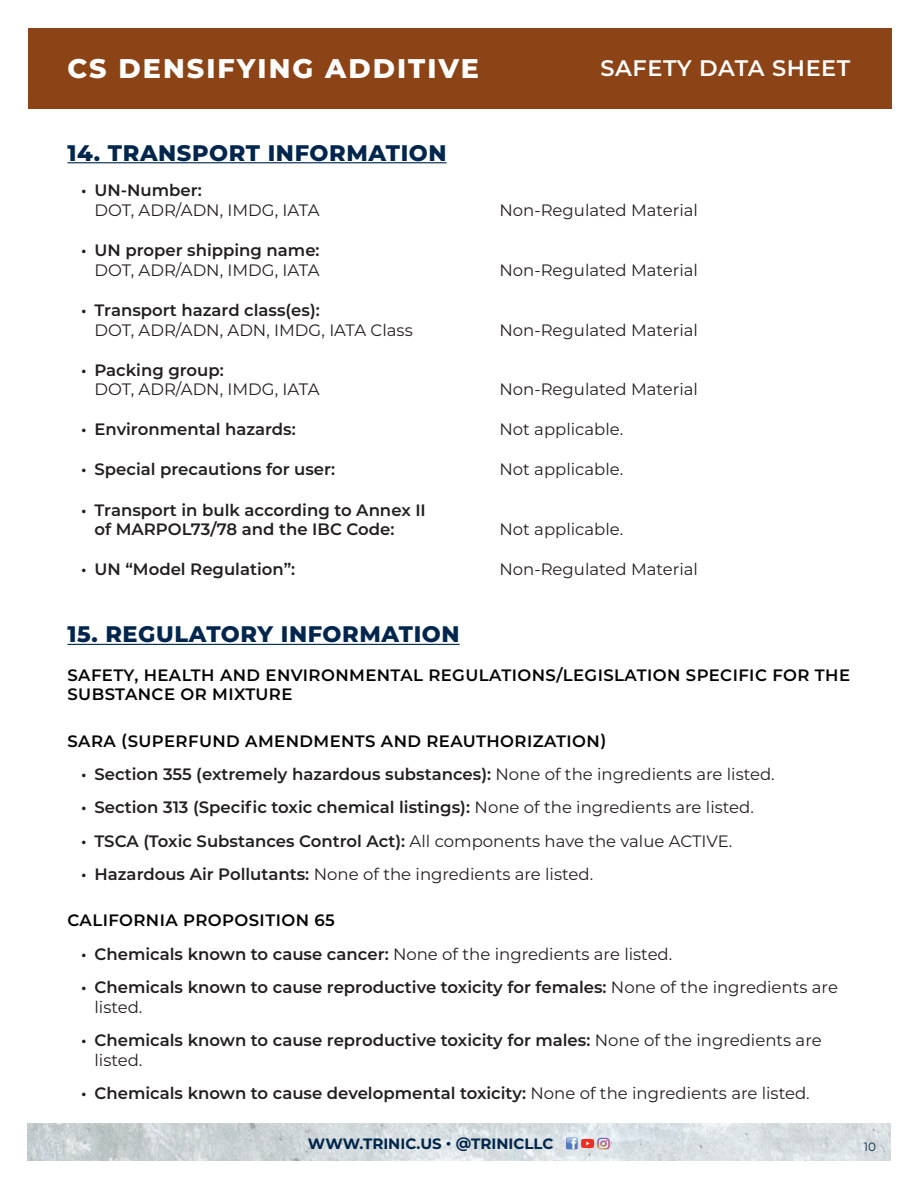
<style>
.page{position:relative;width:918px;height:1188px;background:#fff}
.page>*{position:absolute;margin:0;border:0;box-sizing:border-box;transform-origin:0 0}
.t1{font:800 27px "Montserrat";letter-spacing:.075em;color:#fff}
.t2{font:800 22.5px "Montserrat";letter-spacing:.025em;color:#00264d}
.t3{font:600 22.5px "Montserrat";letter-spacing:.025em;color:#fff}
.t4{font:600 16.5px/19.8px "Montserrat";color:#231f20}
.t5{font:16.5px/19.8px "Montserrat";color:#231f20}
.t6{font:600 16.5px/19.8px "Montserrat";letter-spacing:.025em;color:#040503}
.t7{font:700 15px "Montserrat";color:#00264d}
.t8{font:12px "Montserrat";color:#00264d}
.s1{font-weight:600}
.s2{font-weight:400}
</style>
<div class="page">
<svg style="left:27px;top:1123px;width:864px;height:38px;background:#d4dbdd"></svg>
<svg style="left:566px;top:1138px;width:44px;height:11px"></svg>
<hr style="left:68px;top:162px;width:379px;height:1px;background:#00264d">
<hr style="left:68px;top:644px;width:392px;height:1px;background:#00264d">
<div style="left:28px;top:28px;width:864px;height:81px;background:#8c4316"></div>
<h1 class="t1" style="left:68px;top:49px;width:413px">CS DENSIFYING ADDITIVE</h1>
<h2 class="t3" style="left:600px;top:52px;width:252px">SAFETY DATA SHEET</h2>
<p class="t2" style="left:68px;top:136px;width:381px">14. TRANSPORT INFORMATION</p>
<p class="t5" style="left:94px;top:180px;width:227px;text-indent:-14px"><span class="s1">• UN-Number:<br></span>DOT, ADR/ADN, IMDG, IATA</p>
<p class="t4" style="left:81px;top:239px;width:240px;text-align:right">• UN proper shipping name:<br><span class="s2">DOT, ADR/ADN, IMDG, IATA</span></p>
<p class="t5" style="left:94px;top:299px;width:320px;text-indent:-14px"><span class="s1">• Transport hazard class(es):<br></span>DOT, ADR/ADN, ADN, IMDG, IATA Class</p>
<p class="t5" style="left:94px;top:359px;width:227px;text-indent:-14px"><span class="s1">• Packing group:<br></span>DOT, ADR/ADN, IMDG, IATA</p>
<p class="t5" style="left:499px;top:199px;width:200px">Non-Regulated Material</p>
<p class="t5" style="left:499px;top:259px;width:200px">Non-Regulated Material</p>
<p class="t5" style="left:499px;top:319px;width:200px">Non-Regulated Material</p>
<p class="t5" style="left:499px;top:379px;width:200px">Non-Regulated Material</p>
<p class="t4" style="left:81px;top:419px;width:216px">• Environmental hazards:</p>
<p class="t5" style="left:500px;top:419px;width:125px">Not applicable.</p>
<p class="t4" style="left:81px;top:459px;width:256px">• Special precautions for user:</p>
<p class="t5" style="left:500px;top:459px;width:125px">Not applicable.</p>
<p class="t4" style="left:94px;top:499px;width:333px;text-indent:-14px">• Transport in bulk according to Annex II of MARPOL73/78 and the IBC Code:</p>
<p class="t5" style="left:500px;top:519px;width:125px">Not applicable.</p>
<p class="t4" style="left:81px;top:559px;width:216px">• UN “Model Regulation”:</p>
<p class="t5" style="left:500px;top:559px;width:200px">Non-Regulated Material</p>
<p class="t2" style="left:68px;top:618px;width:394px">15. REGULATORY INFORMATION</p>
<p class="t6" style="left:68px;top:664px;width:784px">SAFETY, HEALTH AND ENVIRONMENTAL REGULATIONS/LEGISLATION SPECIFIC FOR THE<br>SUBSTANCE OR MIXTURE</p>
<p class="t6" style="left:68px;top:730px;width:540px">SARA (SUPERFUND AMENDMENTS AND REAUTHORIZATION)</p>
<p class="t4" style="left:81px;top:764px;width:695px">• Section 355 (extremely hazardous substances): <span class="s2">None of the ingredients are listed.</span></p>
<p class="t4" style="left:81px;top:797px;width:674px">• Section 313 (Specific toxic chemical listings): <span class="s2">None of the ingredients are listed.</span></p>
<p class="t4" style="left:81px;top:830px;width:653px">• TSCA (Toxic Substances Control Act): <span class="s2">All components have the value ACTIVE.</span></p>
<p class="t5" style="left:81px;top:864px;width:514px"><span class="s1">• Hazardous Air Pollutants:</span> None of the ingredients are listed.</p>
<p class="t6" style="left:68px;top:910px;width:269px">CALIFORNIA PROPOSITION 65</p>
<p class="t5" style="left:81px;top:943px;width:593px"><span class="s1">• Chemicals known to cause cancer:</span> None of the ingredients are listed.</p>
<p class="t4" style="left:94px;top:976px;width:745px;text-indent:-14px">• Chemicals known to cause reproductive toxicity for females: <span class="s2">None of the ingredients are listed.</span></p>
<p class="t4" style="left:94px;top:1030px;width:729px;text-indent:-14px">• Chemicals known to cause reproductive toxicity for males: <span class="s2">None of the ingredients are listed.</span></p>
<p class="t4" style="left:81px;top:1083px;width:730px">• Chemicals known to cause developmental toxicity: <span class="s2">None of the ingredients are listed.</span></p>
<p class="t7" style="left:308px;top:1133px;width:247px">WWW.TRINIC.US • @TRINICLLC</p>
<p class="t8" style="left:864px;top:1138px;width:14px">10</p>
</div>
